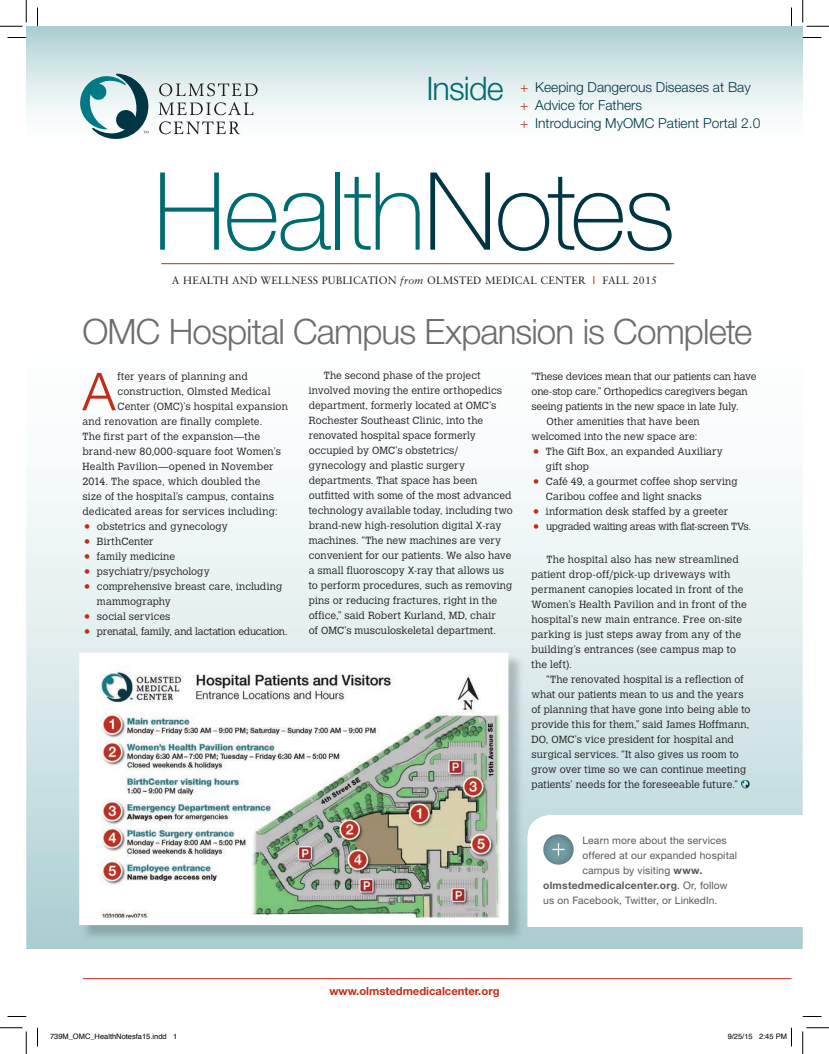
<style>
.page{position:relative;width:829px;height:1054px;background:#fff}
.page>*{position:absolute;margin:0;border:0;box-sizing:border-box;transform-origin:0 0}
.t1{font:100 108px "Helvetica Neue LT Std";letter-spacing:-.025em;color:#006b6e}
.t2{font:300 52.38px "Helvetica Neue LT Std";color:#c02d19}
.t3{font:300 35px "Helvetica Neue LT Std";letter-spacing:-.025em;color:#6c6d70}
.t4{font:300 32.5px "Helvetica Neue LT Std";letter-spacing:-.025em;color:#006b6e}
.t5{font:300 13.75px/17.8px "Helvetica Neue LT Std";color:#003644}
.t6{font:700 11.25px "Helvetica Neue LT Std";color:#c02d19}
.t7{font:10.62px "Sabon LT Std";letter-spacing:.02em;color:#231f20}
.t8{font:300 10.25px/15px "Calvert MT Std";letter-spacing:.005em;color:#231f20}
.t9{font:300 10.25px "Calvert MT Std";letter-spacing:-.015em;color:#231f20}
.t10{font:10.25px "Helvetica Neue LT Std";letter-spacing:.015em;color:#57585a}
.t11{font:300 10.25px "Calvert MT Std";letter-spacing:-.025em;color:#231f20}
.t12{font:700 10.25px "Helvetica Neue LT Std";letter-spacing:.02em;color:#57585a}
.t13{font:300 10.25px "Calvert MT Std";letter-spacing:.025em;color:#231f20}
.t14{font:7.5px "Helvetica";color:#000}
.s1{color:#c02d19}
.s2{color:#003644}
.s3{font-style:italic}
.s4{font-weight:700;color:#c02d19}
.s5{font-size:18.75px;color:#c02d19}
.s6{font-weight:700}
.s7{font-weight:400}
</style>
<div class="page">
<svg style="left:26px;top:486px;width:776px;height:463px"></svg>
<div style="left:26px;top:26px;width:776px;height:123px;background:linear-gradient(to bottom,#b2d2d5,#fff)"></div>
<svg style="left:159px;top:83px;width:99px;height:13px"></svg>
<svg style="left:159px;top:102px;width:94px;height:13px"></svg>
<svg style="left:159px;top:121px;width:81px;height:13px"></svg>
<svg style="left:80px;top:74px;width:70px;height:66px"></svg>
<hr style="left:161px;top:263px;width:513px;height:1px;background:#c02d19">
<hr style="left:83px;top:978px;width:708px;height:1px;background:#c02d19">
<svg style="left:528px;top:815px;width:274px;height:112px"></svg>
<img style="left:81px;top:654px;width:443px;height:287px">
<img style="left:88px;top:662px;width:411px;height:254px">
<svg style="left:740px;top:780px;width:10px;height:8px"></svg>
<svg style="left:8px;top:37px;width:18px;height:1px"></svg>
<svg style="left:802px;top:37px;width:19px;height:1px"></svg>
<svg style="left:8px;top:1016px;width:18px;height:1px"></svg>
<svg style="left:802px;top:1016px;width:19px;height:1px"></svg>
<svg style="left:37px;top:8px;width:1px;height:18px"></svg>
<svg style="left:37px;top:1028px;width:1px;height:18px"></svg>
<svg style="left:791px;top:8px;width:1px;height:18px"></svg>
<svg style="left:0;top:0;width:27px;height:27px"></svg>
<svg style="left:0;top:1027px;width:27px;height:27px"></svg>
<svg style="left:802px;top:0;width:27px;height:27px"></svg>
<svg style="left:802px;top:1027px;width:27px;height:27px"></svg>
<svg style="left:791px;top:1028px;width:1px;height:18px"></svg>
<h3 class="t4" style="left:426px;top:68px;width:79px">Inside</h3>
<h3 class="t5" style="left:520px;top:78px;width:242px"><span class="s1">+</span> Keeping Dangerous Diseases at Bay <span class="s1">+</span> Advice for Fathers<br><span class="s1">+</span> Introducing MyOMC Patient Portal 2.0</h3>
<h1 class="t1" style="left:153px;top:149px;width:523px">Health<span class="s2">Notes</span></h1>
<p class="t7" style="left:172px;top:274px;width:486px">A HEALTH AND WELLNESS PUBLICATION <span class="s3">from</span> OLMSTED MEDICAL CENTER <span class="s4">|</span> FALL 2015</p>
<h3 class="t3" style="left:82px;top:310px;width:671px">OMC Hospital Campus Expansion is Complete</h3>
<h2 class="t2" style="left:82px;top:360px;width:34px">A</h2>
<p class="t8" style="left:118px;top:369px;width:132px">fter years of planning and</p>
<p class="t13" style="left:118px;top:386px;width:154px">construction, Olmsted Medical</p>
<p class="t8" style="left:118px;top:399px;width:172px">Center (OMC)’s hospital expansion</p>
<p class="t8" style="left:82px;top:414px;width:181px">and renovation are nally complete.</p>
<p class="t8" style="left:82px;top:429px;width:179px">The rst part of the expansion—the</p>
<p class="t8" style="left:82px;top:444px;width:200px">brand-new 80,000-square foot Women’s</p>
<p class="t8" style="left:82px;top:459px;width:192px">Health Pavilion—opened in November</p>
<p class="t8" style="left:82px;top:474px;width:179px">2014. The space, which doubled the</p>
<p class="t8" style="left:82px;top:489px;width:193px">size of the hospital’s campus, contains</p>
<p class="t8" style="left:82px;top:504px;width:197px">dedicated areas for services including:</p>
<p class="t8" style="left:82px;top:519px;width:147px"><span class="s5">•</span> obstetrics and gynecology</p>
<p class="t8" style="left:82px;top:534px;width:73px"><span class="s5">•</span> BirthCenter</p>
<p class="t8" style="left:82px;top:549px;width:94px"><span class="s5">•</span> family medicine</p>
<p class="t8" style="left:82px;top:564px;width:129px"><span class="s5">•</span> psychiatry/psychology</p>
<p class="t8" style="left:97px;top:579px;width:187px;text-indent:-14px"><span class="s5">•</span> comprehensive breast care, including mammography</p>
<p class="t8" style="left:82px;top:609px;width:89px"><span class="s5">•</span> social services</p>
<p class="t9" style="left:82px;top:626px;width:207px"><span class="s5">•</span> prenatal, family, and lactation education.</p>
<p class="t8" style="left:309px;top:368px;width:205px;text-indent:15px">The second phase of the project involved moving the entire orthopedics department, formerly located at OMC’s Rochester Southeast Clinic, into the renovated hospital space formerly occupied by OMC’s obstetrics/ gynecology and plastic surgery departments. That space has been outfitted with some of the most advanced technology available today, including two brand-new high-resolution digital X-ray machines. “The new machines are very convenient for our patients. We also have a small fluoroscopy X-ray that allows us to perform procedures, such as removing pins or reducing fractures, right in the office,” said Robert Kurland, MD, chair<br>of OMC’s musculoskeletal department.</p>
<p class="t9" style="left:531px;top:371px;width:227px">“These devices mean that our patients can have</p>
<p class="t8" style="left:531px;top:384px;width:218px">one-stop care.” Orthopedics caregivers began</p>
<p class="t9" style="left:531px;top:401px;width:209px">seeing patients in the new space in late July.</p>
<p class="t8" style="left:546px;top:414px;width:155px">Other amenities that have been</p>
<p class="t8" style="left:531px;top:429px;width:167px">welcomed into the new space are:</p>
<p class="t8" style="left:546px;top:444px;width:178px;text-indent:-14px"><span class="s5">•</span> The Gift Box, an expanded Auxiliary gift shop</p>
<p class="t8" style="left:546px;top:474px;width:193px;text-indent:-14px"><span class="s5">•</span> Café 49, a gourmet coffee shop serving<br>Caribou coffee and light snacks</p>
<p class="t8" style="left:531px;top:504px;width:198px"><span class="s5">•</span> information desk staffed by a greeter</p>
<p class="t11" style="left:531px;top:521px;width:221px"><span class="s5">•</span> upgraded waiting areas with flat-screen TVs.</p>
<p class="t8" style="left:531px;top:552px;width:217px;text-indent:15px">The hospital also has new streamlined patient drop-off/pick-up driveways with permanent canopies located in front of the Women’s Health Pavilion and in front of the hospital’s new main entrance. Free on-site parking is just steps away from any of the building’s entrances (see campus map to the left).</p>
<p class="t8" style="left:531px;top:672px;width:221px;text-indent:15px">“The renovated hospital is a reflection of what our patients mean to us and the years of planning that have gone into being able to provide this for them,” said James Hoffmann, DO, OMC’s vice president for hospital and surgical services. “It also gives us room to grow over time so we can continue meeting patients’ needs for the foreseeable future.”</p>
<p class="t10" style="left:582px;top:834px;width:146px">Learn more about the services</p>
<p class="t10" style="left:582px;top:849px;width:156px">offered at our expanded hospital</p>
<p class="t10" style="left:582px;top:864px;width:121px">campus by visiting <span class="s6">www.</span></p>
<p class="t12" style="left:543px;top:879px;width:186px">olmstedmedicalcenter.org<span class="s7">. Or, follow</span></p>
<p class="t10" style="left:543px;top:894px;width:176px">us on Facebook, Twitter, or LinkedIn.</p>
<p class="t6" style="left:329px;top:984px;width:172px">www.olmstedmedicalcenter.org</p>
<p class="t14" style="left:50px;top:1030px;width:129px">739M_OMC_HealthNotesfa15.indd 1</p>
<p class="t14" style="left:728px;top:1030px;width:61px">9/25/15 2:45 PM</p>
</div>
